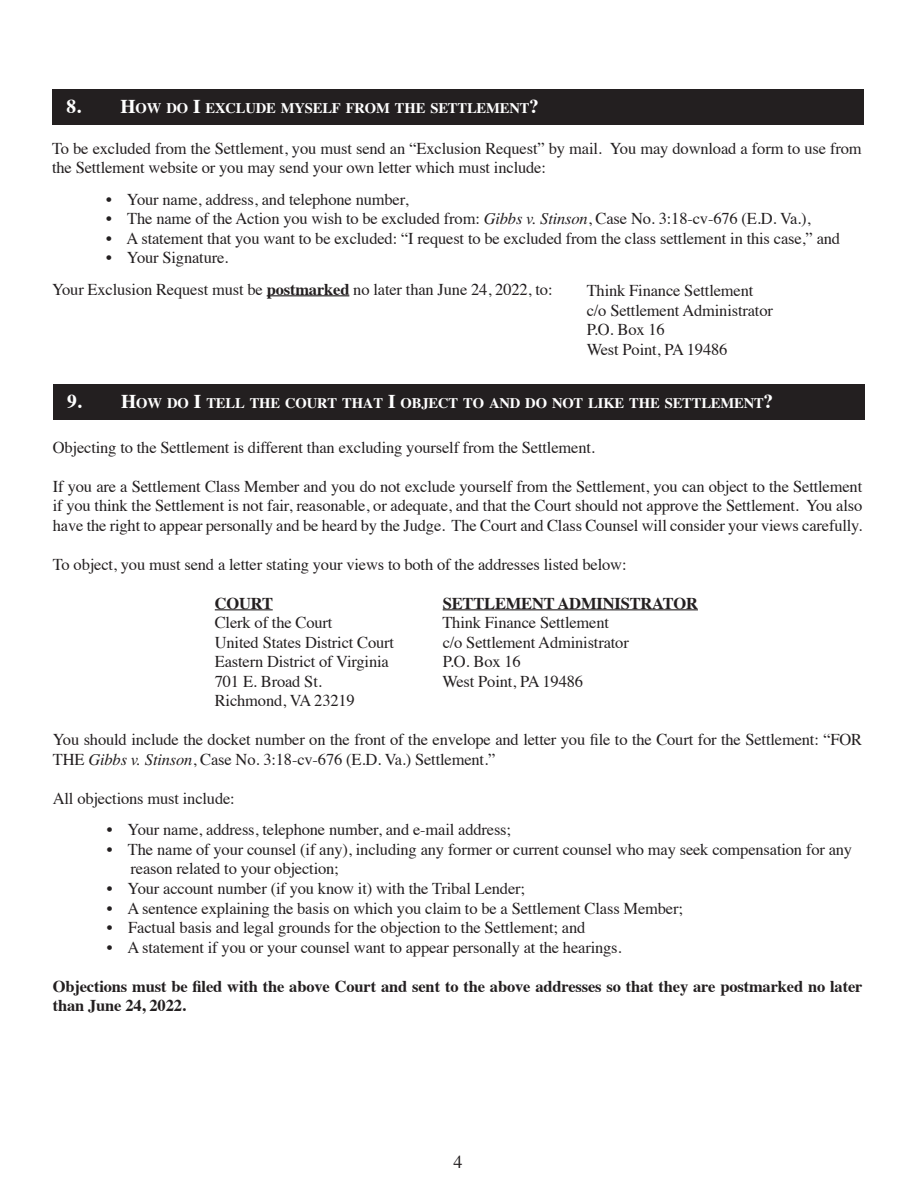
<style>
.page{position:relative;width:919px;height:1189px;background:#fff}
.page>*{position:absolute;margin:0;border:0;box-sizing:border-box;transform-origin:0 0}
.t1{font:700 19.5px "Times";color:#fff}
.t2{font:18px "Times";color:#231f20}
.t3{font:16.5px/19.5px "Times";letter-spacing:-.01em;color:#231f20}
.t4{font:700 16.5px/19.5px "Times";letter-spacing:-.01em;color:#231f20}
.t5{font:700 14.7px "Times";letter-spacing:-.015em;color:#fff}
.s1{font-size:19.5px}
.s2{font-style:italic}
.s3{font-weight:700}
</style>
<div class="page">
<div style="left:52px;top:89px;width:812px;height:36px;background:#231f20"></div>
<hr style="left:267px;top:295px;width:82px;height:1px;background:#231f20">
<div style="left:53px;top:383px;width:812px;height:36px;background:#231f20"></div>
<hr style="left:215px;top:609px;width:58px;height:1px;background:#231f20">
<hr style="left:443px;top:609px;width:255px;height:1px;background:#231f20">
<p class="t1" style="left:67px;top:88px;width:43px">8. H</p>
<p class="t5" style="left:136px;top:94px;width:112px">OW DO <span class="s1">I</span> EXCLUD</p>
<p class="t5" style="left:266px;top:94px;width:274px">E MYSELF FROM THE SETTLEMENT<span class="s1">?</span></p>
<p class="t3" style="left:52px;top:137px;width:811px">To be excluded from the Settlement, you must send an “Exclusion Request” by mail. You may download a form to use from the Settlement website or you may send your own letter which must include:</p>
<p class="t3" style="left:106px;top:188px;width:304px">• Your name, address, and telephone number,</p>
<p class="t3" style="left:106px;top:207px;width:706px">• The name of the Action you wish to be excluded from: <span class="s2">Gibbs v. Stinson</span>, Case No. 3:18-cv-676 (E.D. Va.),</p>
<p class="t3" style="left:106px;top:227px;width:736px">• A statement that you want to be excluded: “I request to be excluded from the class settlement in this case,” and</p>
<p class="t3" style="left:106px;top:246px;width:124px">• Your Signature.</p>
<p class="t3" style="left:52px;top:278px;width:502px">Your Exclusion Request must be <span class="s3">postmarked</span> no later than June 24, 2022, to:</p>
<p class="t3" style="left:587px;top:279px;width:168px">Think Finance Settlement</p>
<p class="t3" style="left:587px;top:299px;width:188px">c/o Settlement Administrator</p>
<p class="t3" style="left:587px;top:318px;width:80px">P.O. Box 16</p>
<p class="t3" style="left:587px;top:338px;width:142px">West Point, PA 19486</p>
<p class="t1" style="left:67px;top:382px;width:43px">9. H</p>
<p class="t5" style="left:136px;top:388px;width:639px">OW DO <span class="s1">I</span> TELL THE COURT THAT <span class="s1">I</span> OBJECT TO AND DO NOT LIKE THE SETTLEMENT<span class="s1">?</span></p>
<p class="t3" style="left:53px;top:436px;width:544px">Objecting to the Settlement is different than excluding yourself from the Settlement.</p>
<p class="t3" style="left:53px;top:475px;width:811px;text-align:justify">If you are a Settlement Class Member and you do not exclude yourself from the Settlement, you can object to the Settlement if you think the Settlement is not fair, reasonable, or adequate, and that the Court should not approve the Settlement. You also have the right to appear personally and be heard by the Judge. The Court and Class Counsel will consider your views carefully.</p>
<p class="t3" style="left:53px;top:553px;width:575px">To object, you must send a letter stating your views to both of the addresses listed below:</p>
<p class="t4" style="left:215px;top:591px;width:60px">COURT</p>
<p class="t4" style="left:443px;top:591px;width:257px">SETTLEMENT ADMINISTRATOR</p>
<p class="t3" style="left:215px;top:611px;width:119px">Clerk of the Court</p>
<p class="t3" style="left:442px;top:611px;width:168px">Think Finance Settlement</p>
<p class="t3" style="left:215px;top:631px;width:181px">United States District Court</p>
<p class="t3" style="left:443px;top:631px;width:188px">c/o Settlement Administrator</p>
<p class="t3" style="left:215px;top:650px;width:176px">Eastern District of Virginia</p>
<p class="t3" style="left:443px;top:650px;width:80px">P.O. Box 16</p>
<p class="t3" style="left:215px;top:670px;width:109px">701 E. Broad St.</p>
<p class="t3" style="left:442px;top:670px;width:142px">West Point, PA 19486</p>
<p class="t3" style="left:215px;top:689px;width:142px">Richmond, VA 23219</p>
<p class="t3" style="left:53px;top:728px;width:811px">You should include the docket number on the front of the envelope and letter you file to the Court for the Settlement: “FOR<br>THE <span class="s2">Gibbs v. Stinson</span>, Case No. 3:18-cv-676 (E.D. Va.) Settlement.”</p>
<p class="t3" style="left:53px;top:787px;width:184px">All objections must include:</p>
<p class="t3" style="left:107px;top:818px;width:406px">• Your name, address, telephone number, and e-mail address;</p>
<p class="t3" style="left:107px;top:838px;width:747px">• The name of your counsel (if any), including any former or current counsel who may seek compensation for any</p>
<p class="t3" style="left:131px;top:857px;width:210px">reason related to your objection;</p>
<p class="t3" style="left:107px;top:877px;width:420px">• Your account number (if you know it) with the Tribal Lender;</p>
<p class="t3" style="left:107px;top:896px;width:578px">• A sentence explaining the basis on which you claim to be a Settlement Class Member;</p>
<p class="t3" style="left:107px;top:916px;width:480px">• Factual basis and legal grounds for the objection to the Settlement; and</p>
<p class="t3" style="left:107px;top:935px;width:516px">• A statement if you or your counsel want to appear personally at the hearings.</p>
<p class="t4" style="left:53px;top:974px;width:811px">Objections must be filed with the above Court and sent to the above addresses so that they are postmarked no later than June 24, 2022.</p>
<p class="t2" style="left:453px;top:1144px;width:10px">4</p>
</div>
